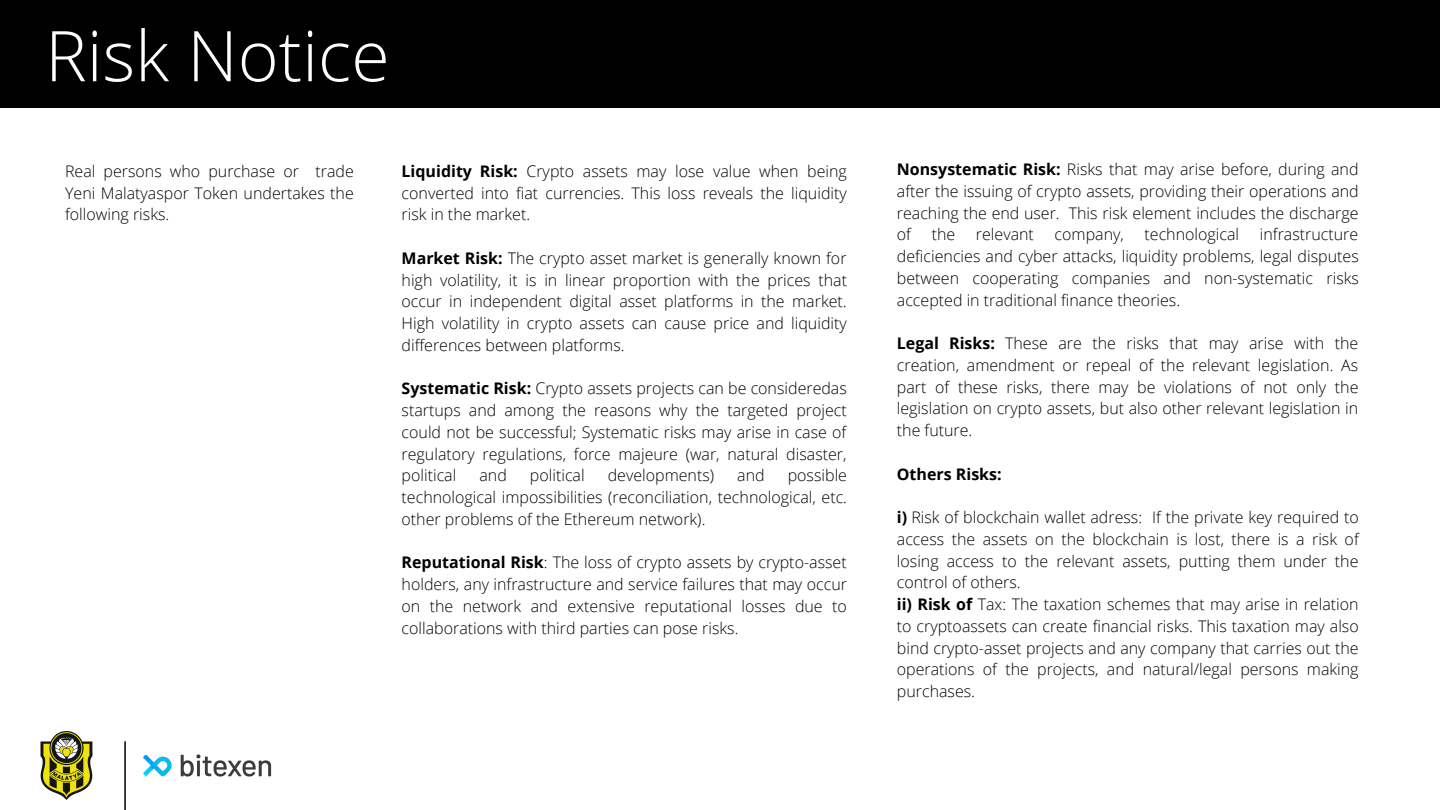
<style>
.page{position:relative;width:1440px;height:810px;background:#fff}
.page>*{position:absolute;margin:0;border:0;box-sizing:border-box;transform-origin:0 0}
.t1{font:300 70px "Open Sans";color:#fff}
.t2{font:300 16px/21.8px "Open Sans";color:#000;text-align:justify}
.t3{font:700 16px "Open Sans";color:#000}
.s1{font-weight:700}
</style>
<div class="page">
<hr style="left:124px;top:742px;width:2px;height:68px;background:#000">
<img style="left:143px;top:754px;width:129px;height:23px">
<div style="left:0;top:0;width:1440px;height:108px;background:#000"></div>
<img style="left:40px;top:731px;width:53px;height:68px">
<p class="t1" style="left:45px;top:6px;width:346px">Risk Notice</p>
<p class="t2" style="left:65px;top:160px;width:290px">Real persons who purchase or trade Yeni Malatyaspor Token undertakes the following risks.</p>
<p class="t2" style="left:402px;top:160px;width:447px"><span class="s1">Liquidity Risk:</span> Crypto assets may lose value when being converted into fiat currencies. This loss reveals the liquidity risk in the market.</p>
<p class="t2" style="left:402px;top:247px;width:447px"><span class="s1">Market Risk:</span> The crypto asset market is generally known for high volatility, it is in linear proportion with the prices that occur in independent digital asset platforms in the market.<br>High volatility in crypto assets can cause price and liquidity differences between platforms.</p>
<p class="t2" style="left:402px;top:377px;width:447px"><span class="s1">Systematic Risk:</span> Crypto assets projects can be consideredas startups and among the reasons why the targeted project could not be successful; Systematic risks may arise in case of regulatory regulations, force majeure (war, natural disaster, political</p>
<p class="t2" style="left:402px;top:464px;width:447px;text-indent:386px">possible technological impossibilities (reconciliation, technological, etc. other problems of the Ethereum network).</p>
<p class="t2" style="left:402px;top:551px;width:447px"><span class="s1">Reputational Risk</span>: The loss of crypto assets by crypto-asset holders, any infrastructure and service failures that may occur on the network and extensive reputational losses due to collaborations with third parties can pose risks.</p>
<p class="t2" style="left:479px;top:464px;width:29px">and</p>
<p class="t2" style="left:530px;top:464px;width:56px">political</p>
<p class="t2" style="left:608px;top:464px;width:108px">developments)</p>
<p class="t2" style="left:737px;top:464px;width:29px">and</p>
<p class="t2" style="left:897px;top:158px;width:463px"><span class="s1">Nonsystematic Risk:</span> Risks that may arise before, during and after the issuing of crypto assets, providing their operations and reaching the end user. This risk element includes the discharge of</p>
<p class="t2" style="left:897px;top:223px;width:464px;text-indent:363px">infrastructure deficiencies and cyber attacks, liquidity problems, legal disputes between cooperating companies and non-systematic risks accepted in traditional finance theories.</p>
<p class="t2" style="left:897px;top:332px;width:463px"><span class="s1">Legal Risks:</span> These are the risks that may arise with the creation, amendment or repeal of the relevant legislation. As part of these risks, there may be violations of not only the legislation on crypto assets, but also other relevant legislation in the future.</p>
<p class="t3" style="left:897px;top:463px;width:106px">Others Risks:</p>
<p class="t2" style="left:897px;top:506px;width:464px"><span class="s1">i)</span> Risk of blockchain wallet adress: If the private key required to access the assets on the blockchain is lost, there is a risk of losing access to the relevant assets, putting them under the control of others.</p>
<p class="t2" style="left:897px;top:593px;width:463px"><span class="s1">ii) Risk of</span> Tax: The taxation schemes that may arise in relation to cryptoassets can create financial risks. This taxation may also bind crypto-asset projects and any company that carries out the operations of the projects, and natural/legal persons making purchases.</p>
<p class="t2" style="left:932px;top:223px;width:25px">the</p>
<p class="t2" style="left:976px;top:223px;width:59px">relevant</p>
<p class="t2" style="left:1055px;top:223px;width:71px">company,</p>
<p class="t2" style="left:1145px;top:223px;width:96px">technological</p>
</div>
